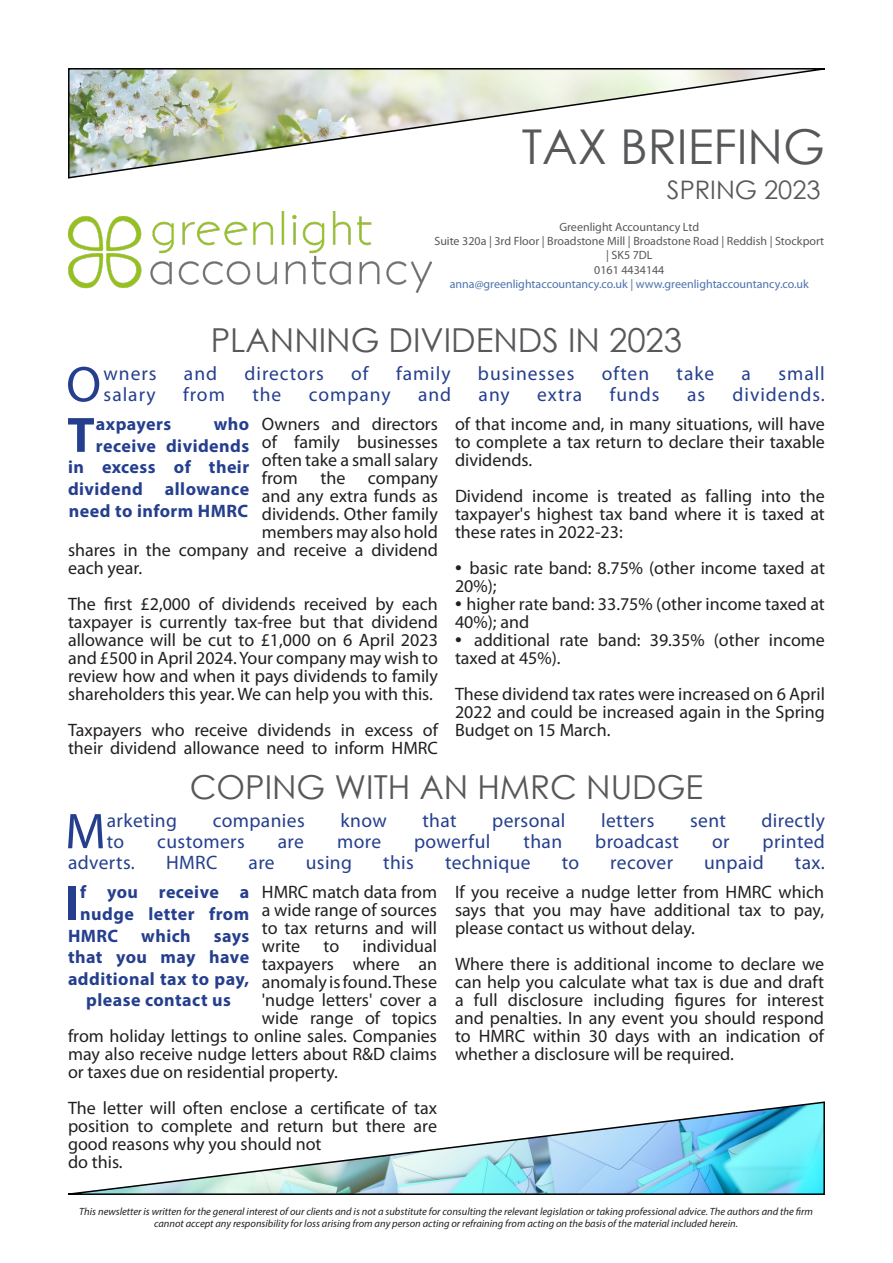
<style>
.page{position:relative;width:893px;height:1263px;background:#fff}
.page>*{position:absolute;margin:0;border:0;box-sizing:border-box;transform-origin:0 0}
.t1{font:50.7px "Myriad Pro";color:#253f8e}
.t2{font:700 50.1px "Myriad Pro";color:#253f8e}
.t3{font:48px "Century Gothic";color:#57585a}
.t4{font:33px "Century Gothic";color:#57585a}
.t5{font:25.5px "Century Gothic";color:#57585a}
.t6{font:19.5px "Myriad Pro";letter-spacing:.02em;color:#253f8e}
.t7{font:19.5px "Myriad Pro";letter-spacing:.05em;color:#253f8e}
.t8{font:18px/18px "Myriad Pro";color:#231f20;text-align:justify}
.t9{font:700 18px/21.6px "Myriad Pro";letter-spacing:.025em;color:#253f8e;text-align:right}
.name{font:12px/14.4px "Myriad Pro";color:#57585a;text-align:center}
.t10{font:12px "Myriad Pro";color:#4d72ac}
.t11{font:italic 10.5px/12px "Myriad Pro";color:#231f20;text-align:center}
.s1{font-size:24px}
</style>
<div class="page">
<svg style="left:68px;top:68px;width:757px;height:111px"></svg>
<img style="left:68px;top:211px;width:363px;height:82px">
<img style="left:68px;top:1101px;width:757px;height:94px">
<p class="t3" style="left:522px;top:113px;width:305px">TAX BRIEFING</p>
<p class="t5" style="left:667px;top:172px;width:155px">SPRING 2023</p>
<p class="name" style="left:559px;top:219px;width:141px">Greenlight Accountancy Ltd</p>
<p class="name" style="left:434px;top:234px;width:391px">Suite 320a | 3rd Floor | Broadstone Mill | Broadstone Road | Reddish | Stockport | SK5 7DL</p>
<p class="name" style="left:594px;top:262px;width:72px">0161 4434144</p>
<p class="t10" style="left:450px;top:277px;width:361px">anna@greenlightaccountancy.co.uk | www.greenlightaccountancy.co.uk</p>
<p class="t4" style="left:211px;top:317px;width:473px">PLANNING DIVIDENDS IN 2023</p>
<p class="t1" style="left:66px;top:353px;width:36px">O</p>
<p class="t6" style="left:104px;top:362px;width:54px">wners</p>
<p class="t6" style="left:184px;top:362px;width:35px">and</p>
<p class="t7" style="left:244px;top:362px;width:81px">directors</p>
<p class="t6" style="left:351px;top:362px;width:19px">of</p>
<p class="t6" style="left:396px;top:362px;width:56px">family</p>
<p class="t7" style="left:478px;top:362px;width:98px">businesses</p>
<p class="t6" style="left:602px;top:362px;width:49px">often</p>
<p class="t6" style="left:677px;top:362px;width:39px">take</p>
<p class="t6" style="left:742px;top:362px;width:11px">a</p>
<p class="t6" style="left:778px;top:362px;width:48px">small</p>
<p class="t6" style="left:104px;top:383px;width:54px">salary</p>
<p class="t6" style="left:183px;top:383px;width:43px">from</p>
<p class="t6" style="left:252px;top:383px;width:30px">the</p>
<p class="t7" style="left:309px;top:383px;width:83px">company</p>
<p class="t6" style="left:418px;top:383px;width:35px">and</p>
<p class="t6" style="left:479px;top:383px;width:33px">any</p>
<p class="t6" style="left:537px;top:383px;width:47px">extra</p>
<p class="t6" style="left:610px;top:383px;width:51px">funds</p>
<p class="t6" style="left:687px;top:383px;width:20px">as</p>
<p class="t7" style="left:733px;top:383px;width:94px">dividends.</p>
<p class="t9" style="left:68px;top:413px;width:183px">who<br>receive dividends<br>in excess of their dividend allowance need to inform HMRC</p>
<p class="t8" style="left:262px;top:415px;width:178px">Owners and directors of family businesses often take a small salary from</p>
<p class="t2" style="left:67px;top:402px;width:29px">T</p>
<p class="t9" style="left:96px;top:413px;width:77px">axpayers</p>
<p class="t8" style="left:320px;top:469px;width:26px">the</p>
<p class="t8" style="left:368px;top:469px;width:72px">company</p>
<p class="t8" style="left:262px;top:487px;width:178px">and any extra funds as</p>
<p class="t8" style="left:262px;top:505px;width:178px">dividends. Other family</p>
<p class="t8" style="left:262px;top:523px;width:178px">members may also hold</p>
<p class="t8" style="left:68px;top:541px;width:371px">shares in the company and receive a dividend</p>
<p class="t8" style="left:68px;top:559px;width:76px">each year.</p>
<p class="t8" style="left:68px;top:595px;width:371px">The first £2,000 of dividends received by each taxpayer is currently tax-free but that dividend allowance will be cut to £1,000 on 6 April 2023 and £500 in April 2024. Your company may wish to review how and when it pays dividends to family shareholders this year. We can help you with this.</p>
<p class="t8" style="left:68px;top:721px;width:371px">Taxpayers who receive dividends in excess of their dividend allowance need to inform HMRC</p>
<p class="t8" style="left:455px;top:415px;width:371px">of that income and, in many situations, will have to complete a tax return to declare their taxable dividends.</p>
<p class="t8" style="left:455px;top:487px;width:371px">Dividend income is treated as falling into the taxpayer's highest tax band where it is taxed at these rates in 2022-23:</p>
<p class="t8" style="left:455px;top:559px;width:371px"><span class="s1">•</span> basic rate band: 8.75% (other income taxed at<br>20%);</p>
<p class="t8" style="left:455px;top:595px;width:371px"><span class="s1">•</span> higher rate band: 33.75% (other income taxed at<br>40%); and</p>
<p class="t8" style="left:455px;top:631px;width:371px"><span class="s1">•</span> additional rate band: 39.35% (other income taxed at 45%).</p>
<p class="t8" style="left:455px;top:685px;width:371px">These dividend tax rates were increased on 6 April 2022 and could be increased again in the Spring Budget on 15 March.</p>
<p class="t4" style="left:190px;top:764px;width:515px">COPING WITH AN HMRC NUDGE</p>
<p class="t1" style="left:65px;top:800px;width:42px">M</p>
<p class="t6" style="left:107px;top:809px;width:72px">arketing</p>
<p class="t6" style="left:213px;top:809px;width:94px">companies</p>
<p class="t6" style="left:340px;top:809px;width:48px">know</p>
<p class="t6" style="left:422px;top:809px;width:36px">that</p>
<p class="t6" style="left:492px;top:809px;width:75px">personal</p>
<p class="t6" style="left:601px;top:809px;width:55px">letters</p>
<p class="t6" style="left:690px;top:809px;width:37px">sent</p>
<p class="t6" style="left:761px;top:809px;width:65px">directly</p>
<p class="t6" style="left:107px;top:830px;width:19px">to</p>
<p class="t6" style="left:157px;top:830px;width:89px">customers</p>
<p class="t6" style="left:278px;top:830px;width:28px">are</p>
<p class="t6" style="left:337px;top:830px;width:46px">more</p>
<p class="t6" style="left:414px;top:830px;width:78px">powerful</p>
<p class="t6" style="left:523px;top:830px;width:40px">than</p>
<p class="t6" style="left:595px;top:830px;width:85px">broadcast</p>
<p class="t6" style="left:712px;top:830px;width:19px">or</p>
<p class="t6" style="left:763px;top:830px;width:64px">printed</p>
<p class="t6" style="left:68px;top:851px;width:68px">adverts.</p>
<p class="t6" style="left:166px;top:851px;width:53px">HMRC</p>
<p class="t6" style="left:249px;top:851px;width:28px">are</p>
<p class="t6" style="left:306px;top:851px;width:48px">using</p>
<p class="t6" style="left:383px;top:851px;width:32px">this</p>
<p class="t6" style="left:445px;top:851px;width:87px">technique</p>
<p class="t6" style="left:562px;top:851px;width:19px">to</p>
<p class="t6" style="left:610px;top:851px;width:64px">recover</p>
<p class="t6" style="left:704px;top:851px;width:61px">unpaid</p>
<p class="t6" style="left:795px;top:851px;width:32px">tax.</p>
<p class="t2" style="left:65px;top:870px;width:16px">I</p>
<p class="t9" style="left:80px;top:881px;width:170px">f you receive a</p>
<p class="t8" style="left:262px;top:883px;width:177px">HMRC match data from a wide range of sources to tax returns and will write</p>
<p class="t8" style="left:455px;top:883px;width:371px">If you receive a nudge letter from HMRC which says that you may have additional tax to pay, please contact us without delay.</p>
<p class="t8" style="left:455px;top:955px;width:371px">Where there is additional income to declare we can help you calculate what tax is due and draft a full disclosure including figures for interest and penalties. In any event you should respond to HMRC within 30 days with an indication of whether a disclosure will be required.</p>
<p class="t9" style="left:80px;top:902px;width:170px">nudge letter from</p>
<p class="t9" style="left:68px;top:924px;width:52px">HMRC</p>
<p class="t9" style="left:141px;top:924px;width:51px">which</p>
<p class="t9" style="left:214px;top:924px;width:37px">says</p>
<p class="t9" style="left:68px;top:946px;width:183px">that you may have</p>
<p class="t9" style="left:68px;top:967px;width:183px">additional tax to pay,</p>
<p class="t9" style="left:86px;top:989px;width:146px">please contact us</p>
<p class="t8" style="left:324px;top:937px;width:17px">to</p>
<p class="t8" style="left:363px;top:937px;width:76px">individual</p>
<p class="t8" style="left:262px;top:955px;width:177px">taxpayers where an</p>
<p class="t8" style="left:262px;top:973px;width:177px">anomaly is found. These</p>
<p class="t8" style="left:262px;top:991px;width:177px">'nudge letters' cover a</p>
<p class="t8" style="left:262px;top:1009px;width:177px">wide range of topics</p>
<p class="t8" style="left:68px;top:1027px;width:371px">from holiday lettings to online sales. Companies</p>
<p class="t8" style="left:68px;top:1045px;width:371px">may also receive nudge letters about R&amp;D claims</p>
<p class="t8" style="left:68px;top:1063px;width:271px">or taxes due on residential property.</p>
<p class="t8" style="left:68px;top:1099px;width:370px;text-align:left">The letter will often enclose a certificate of tax position to complete and return but there are good reasons why you should not<br>do this.</p>
<p class="t11" style="left:79px;top:1205px;width:735px">This newsletter is written for the general interest of our clients and is not a substitute for consulting the relevant legislation or taking professional advice. The authors and the firm cannot accept any responsibility for loss arising from any person acting or refraining from acting on the basis of the material included herein.</p>
</div>
